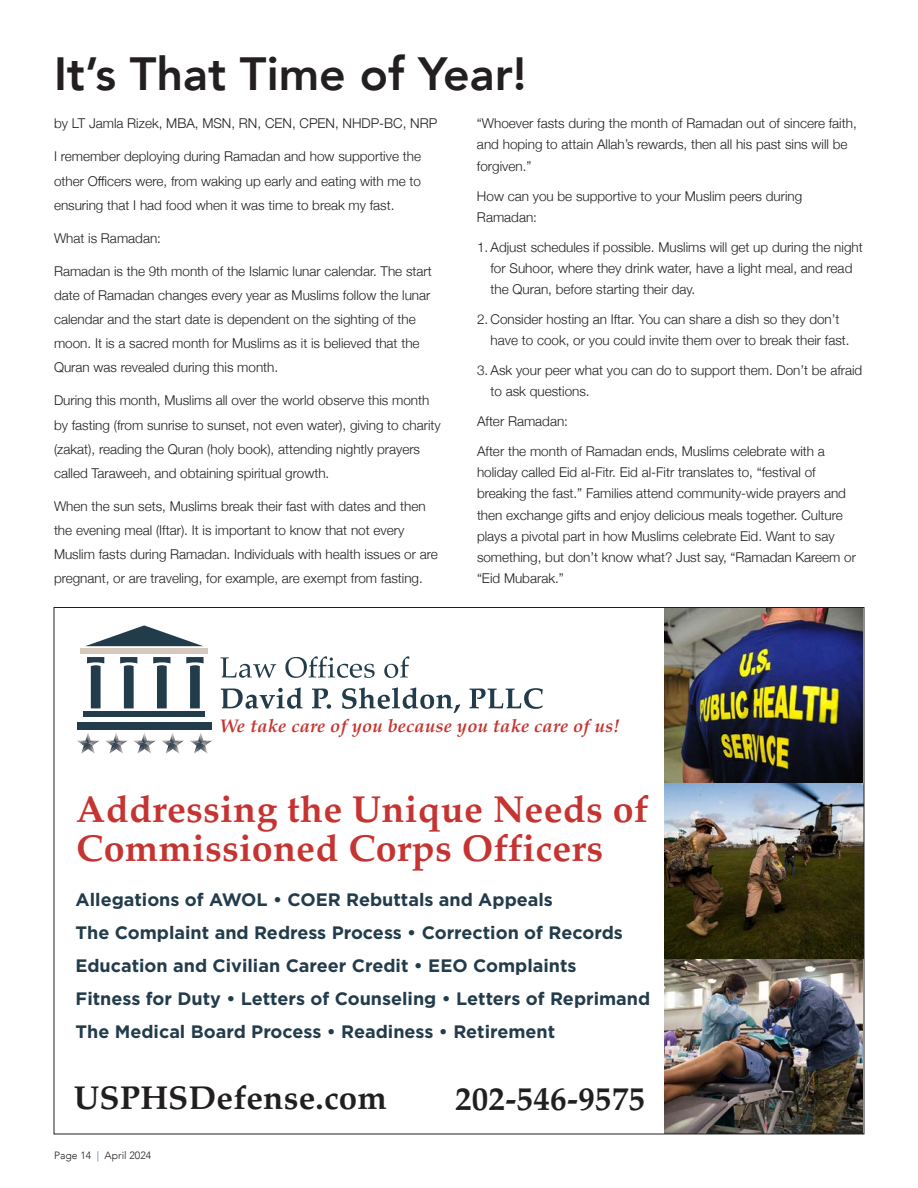
<style>
.page{position:relative;width:918px;height:1188px;background:#fff}
.page>*{position:absolute;margin:0;border:0;box-sizing:border-box;transform-origin:0 0}
.Headline_1{font:800 46.5px "Avenir";color:#231f20}
.t1{font:700 37.5px/39px "Palatino";letter-spacing:.01em;color:#c53431}
.t2{font:700 33px "Palatino";letter-spacing:.01em;color:#211e1e}
.t3{font:italic 700 18.45px "Palatino";letter-spacing:.01em;color:#c53431}
.t4{font:700 18px/33px "Gotham";color:#233c4b}
.Body{font:300 13.5px/24.2px "Helvetica Neue";color:#231f20}
.Bullet{font:300 13.5px/21px "Helvetica Neue";color:#231f20}
.t5{font:300 10.5px "Avenir";color:#231f20}
.s1{color:#2e5fac}
</style>
<div class="page">
<svg style="left:87px;top:657px;width:17px;height:51px"></svg>
<svg style="left:186px;top:657px;width:18px;height:51px"></svg>
<svg style="left:153px;top:657px;width:17px;height:51px"></svg>
<svg style="left:120px;top:657px;width:17px;height:51px"></svg>
<div style="left:80px;top:648px;width:128px;height:6px;background:#d6c8bc"></div>
<div style="left:83px;top:712px;width:122px;height:5px;background:#233c4b"></div>
<div style="left:77px;top:722px;width:135px;height:7px;background:#233c4b"></div>
<svg style="left:86px;top:625px;width:117px;height:21px"></svg>
<svg style="left:220px;top:657px;width:56px;height:21px"></svg>
<svg style="left:285px;top:656px;width:90px;height:22px"></svg>
<svg style="left:384px;top:656px;width:25px;height:22px"></svg>
<svg style="left:221px;top:687px;width:82px;height:22px"></svg>
<svg style="left:312px;top:689px;width:19px;height:20px"></svg>
<svg style="left:342px;top:687px;width:118px;height:26px"></svg>
<svg style="left:469px;top:688px;width:74px;height:21px"></svg>
<svg style="left:77px;top:733px;width:22px;height:21px"></svg>
<svg style="left:105px;top:733px;width:22px;height:21px"></svg>
<svg style="left:190px;top:733px;width:22px;height:21px"></svg>
<svg style="left:133px;top:733px;width:51px;height:21px"></svg>
<img style="left:664px;top:609px;width:198px;height:523px">
<p class="Headline_1" style="left:54px;top:38px;width:474px">It’s That Time of Year!</p>
<p class="Body" style="left:54px;top:110px;width:385px">by LT Jamla Rizek, MBA, MSN, RN, CEN, CPEN, NHDP-BC, NRP</p>
<p class="Body" style="left:54px;top:144px;width:369px;text-align:justify">I remember deploying during Ramadan and how supportive the other Officers were, from waking up early and eating with me to ensuring that I had food when it was time to break my fast.</p>
<p class="Body" style="left:54px;top:225px;width:109px">What is Ramadan:</p>
<p class="Body" style="left:54px;top:258px;width:379px">Ramadan is the 9th month of the Islamic lunar calendar. The start date of Ramadan changes every year as Muslims follow the lunar calendar and the start date is dependent on the sighting of the moon. It is a sacred month for Muslims as it is believed that the Quran was revealed during this month.</p>
<p class="Body" style="left:54px;top:388px;width:388px">During this month, Muslims all over the world observe this month by fasting (from sunrise to sunset, not even water), giving to charity (zakat), reading the Quran (holy book), attending nightly prayers called Taraweeh, and obtaining spiritual growth.</p>
<p class="Body" style="left:54px;top:493px;width:385px">When the sun sets, Muslims break their fast with dates and then the evening meal (Iftar). It is important to know that not every Muslim fasts during Ramadan. Individuals with health issues or are pregnant, or are traveling, for example, are exempt from fasting.</p>
<p class="Body" style="left:477px;top:112px;width:381px;line-height:21px">“Whoever fasts during the month of Ramadan out of sincere faith, and hoping to attain Allah’s rewards, then all his past sins will be forgiven.”</p>
<p class="Body" style="left:477px;top:184px;width:327px;line-height:21px">How can you be supportive to your Muslim peers during<br>Ramadan:</p>
<p class="Bullet" style="left:490px;top:235px;width:374px;text-indent:-14px">1. Adjust schedules if possible. Muslims will get up during the night for Suhoor, where they drink water, have a light meal, and read the Quran, before starting their day.</p>
<p class="Bullet" style="left:490px;top:308px;width:361px;text-indent:-14px">2. Consider hosting an Iftar. You can share a dish so they don’t have to cook, or you could invite them over to break their fast.</p>
<p class="Bullet" style="left:490px;top:359px;width:373px;text-indent:-14px">3. Ask your peer what you can do to support them. Don’t be afraid to ask questions.</p>
<p class="Body" style="left:477px;top:408px;width:93px">After Ramadan:</p>
<p class="Body" style="left:477px;top:440px;width:381px;line-height:21px">After the month of Ramadan ends, Muslims celebrate with a holiday called Eid al-Fitr. Eid al-Fitr translates to, “festival of breaking the fast.” Families attend community-wide prayers and then exchange gifts and enjoy delicious meals together. Culture plays a pivotal part in how Muslims celebrate Eid. Want to say something, but don’t know what? Just say, “Ramadan Kareem or “Eid Mubarak.”</p>
<h3 class="t3" style="left:219px;top:711px;width:402px">We take care of you because you take care of us!</h3>
<h2 class="t1" style="left:76px;top:789px;width:574px">Addressing the Unique Needs of<br>Commissioned Corps Officers</h2>
<p class="t4" style="left:76px;top:883px;width:576px">Allegations of AWOL • COER Rebuttals and Appeals<br>The Complaint and Redress Process • Correction of Records Education and Civilian Career Credit • EEO Complaints<br>Fitness for Duty • Letters of Counseling • Letters of Reprimand The Medical Board Process • Readiness • Retirement</p>
<h3 class="t2" style="left:74px;top:1070px;width:315px">USPHSDefense.com</h3>
<h3 class="t2" style="left:455px;top:1071px;width:192px">202-546-9575</h3>
<p class="t5" style="left:54px;top:1149px;width:99px">Page 14 <span class="s1">|</span> April 2024</p>
</div>
